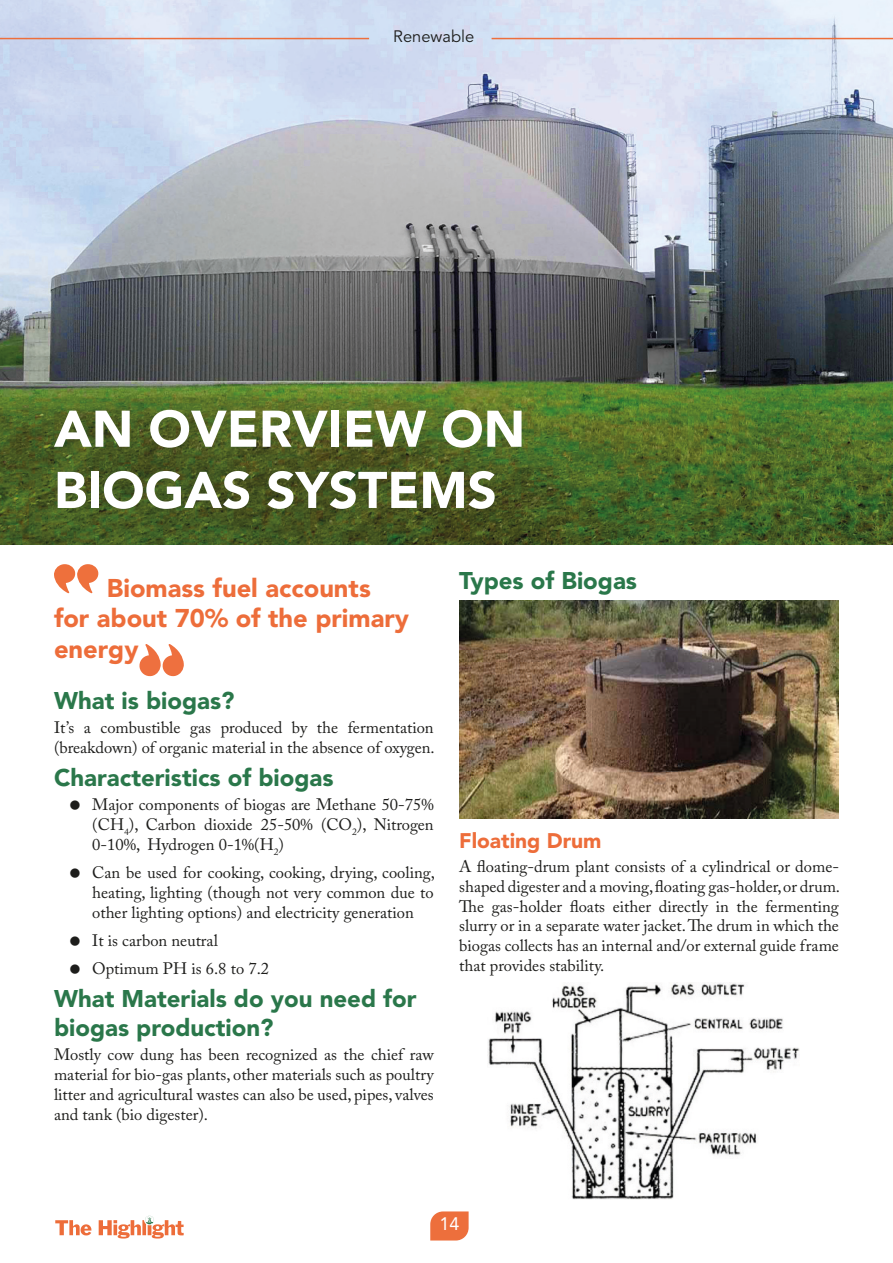
<style>
.page{position:relative;width:893px;height:1263px;background:#fff}
.page>*{position:absolute;margin:0;border:0;box-sizing:border-box;transform-origin:0 0}
.REREC_titles{font:900 51px/61.2px "Avenir LT Std";color:#fff}
.REREC_titles-2{font:900 25.5px/30.6px "Avenir LT Std";color:#ed6d3a}
.REREC_titles-3{font:900 24px/28.8px "Avenir LT Std";color:#2a774a}
.REREC_titles-4{font:900 21px "Avenir LT Std";color:#ed6d3a}
.t1{font:18px "Avenir LT Std";color:#fff}
.Body_text{font:16.5px/19.8px "Adobe Caslon Pro";color:#1d1d1b;text-align:justify}
.REREC_titles-5{font:16.5px "Avenir LT Std";color:#1d1d1b}
</style>
<div class="page">
<svg style="left:430px;top:1211px;width:39px;height:29px"></svg>
<svg style="left:55px;top:1220px;width:36px;height:15px"></svg>
<svg style="left:99px;top:1216px;width:85px;height:22px"></svg>
<img style="left:0;top:0;width:893px;height:544px">
<hr style="left:0;top:38px;width:369px;height:1px;background:#ed6f3c">
<hr style="left:492px;top:38px;width:401px;height:1px;background:#ed6f3c">
<img style="left:459px;top:600px;width:380px;height:218px">
<img style="left:487px;top:983px;width:312px;height:216px">
<svg style="left:54px;top:564px;width:45px;height:29px"></svg>
<svg style="left:139px;top:644px;width:45px;height:33px"></svg>
<p class="REREC_titles-5" style="left:393px;top:27px;width:82px">Renewable</p>
<p class="REREC_titles" style="left:54px;top:398px;width:473px">AN OVERVIEW ON<br>BIOGAS SYSTEMS</p>
<p class="REREC_titles-2" style="left:54px;top:572px;width:356px;text-indent:53px">Biomass fuel accounts for about 70% of the primary energy</p>
<p class="REREC_titles-3" style="left:54px;top:686px;width:182px">What is biogas?</p>
<p class="Body_text" style="left:54px;top:718px;width:382px">It’s a combustible gas produced by the fermentation (breakdown) of organic material in the absence of oxygen.</p>
<p class="REREC_titles-3" style="left:54px;top:763px;width:281px">Characteristics of biogas</p>
<p class="Body_text" style="left:92px;top:794px;width:343px">Major components of biogas are Methane 50-75% (CH<sub>4</sub>), Carbon dioxide 25-50% (CO<sub>2</sub>), Nitrogen 0-10%, Hydrogen 0-1%(H<sub>2</sub>)</p>
<p class="Body_text" style="left:92px;top:862px;width:344px">Can be used for cooking, cooking, drying, cooling, heating, lighting (though not very common due to other lighting options) and electricity generation</p>
<p class="Body_text" style="left:92px;top:930px;width:127px">It is carbon neutral</p>
<p class="Body_text" style="left:92px;top:959px;width:178px">Optimum PH is 6.8 to 7.2</p>
<p class="REREC_titles-3" style="left:54px;top:984px;width:364px">What Materials do you need for biogas production?</p>
<p class="Body_text" style="left:54px;top:1044px;width:381px">Mostly cow dung has been recognized as the chief raw material for bio-gas plants, other materials such as poultry litter and agricultural wastes can also be used, pipes, valves and tank (bio digester).</p>
<p class="REREC_titles-3" style="left:459px;top:566px;width:179px">Types of Biogas</p>
<p class="REREC_titles-4" style="left:459px;top:828px;width:144px">Floating Drum</p>
<p class="Body_text" style="left:459px;top:856px;width:382px">A floating-drum plant consists of a cylindrical or dome&shy;shaped digester and a moving, floating gas-holder, or drum.<br>The gas-holder floats either directly in the fermenting slurry or in a separate water jacket. The drum in which the biogas collects has an internal and/or external guide frame that provides stability.</p>
<p class="t1" style="left:439px;top:1213px;width:22px">14</p>
</div>
